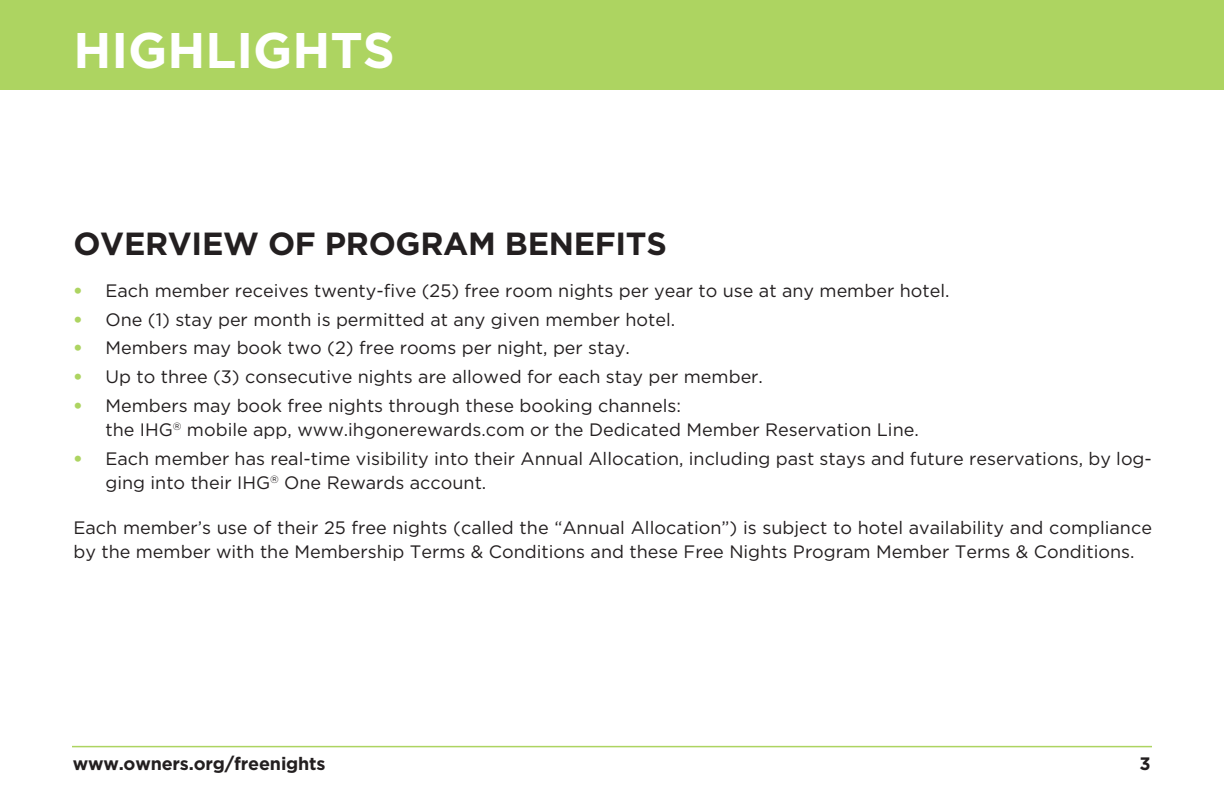
<style>
.page{position:relative;width:1224px;height:792px;background:#fff}
.page>*{position:absolute;margin:0;border:0;box-sizing:border-box;transform-origin:0 0}
.Head{font:700 50px "Gotham";color:#fff}
.Sub-Black{font:700 32px "Gotham";letter-spacing:-.01em;color:#231f20}
.Bullet{font:18px/24px "Gotham";color:#231f20}
.Copy{font:18px/24px "Gotham";color:#231f20}
.t1{font:700 18px "Gotham";letter-spacing:-.01em;color:#231f20}
.s1{font-weight:900;color:#add461}
</style>
<div class="page">
<div style="left:0;top:0;width:1224px;height:90px;background:#add461"></div>
<hr style="left:72px;top:746px;width:1080px;height:1px;background:#add461">
<p class="Head" style="left:73px;top:21px;width:323px">HIGHLIGHTS</p>
<p class="Sub-Black" style="left:73px;top:225px;width:595px">OVERVIEW OF PROGRAM BENEFITS</p>
<p class="Bullet" style="left:73px;top:278px;width:878px"><span class="s1">•</span> Each member receives twenty-five (25) free room nights per year to use at any member hotel.</p>
<p class="Bullet" style="left:73px;top:307px;width:603px"><span class="s1">•</span> One (1) stay per month is permitted at any given member hotel.</p>
<p class="Bullet" style="left:73px;top:336px;width:558px"><span class="s1">•</span> Members may book two (2) free rooms per night, per stay.</p>
<p class="Bullet" style="left:73px;top:364px;width:691px"><span class="s1">•</span> Up to three (3) consecutive nights are allowed for each stay per member.</p>
<p class="Bullet" style="left:73px;top:393px;width:609px"><span class="s1">•</span> Members may book free nights through these booking channels:</p>
<p class="Bullet" style="left:105px;top:417px;width:815px">the IHG<sup>®</sup> mobile app, www.ihgonerewards.com or the Dedicated Member Reservation Line.</p>
<p class="Bullet" style="left:105px;top:446px;width:1048px;text-indent:-32px"><span class="s1">•</span> Each member has real-time visibility into their Annual Allocation, including past stays and future reservations, by log&shy;ging into their IHG<sup>®</sup> One Rewards account.</p>
<p class="Copy" style="left:73px;top:515px;width:1080px">Each member’s use of their 25 free nights (called the “Annual Allocation”) is subject to hotel availability and compliance by the member with the Membership Terms &amp; Conditions and these Free Nights Program Member Terms &amp; Conditions.</p>
<p class="t1" style="left:73px;top:753px;width:254px">www.owners.org/freenights</p>
<p class="t1" style="left:1140px;top:753px;width:13px">3</p>
</div>
